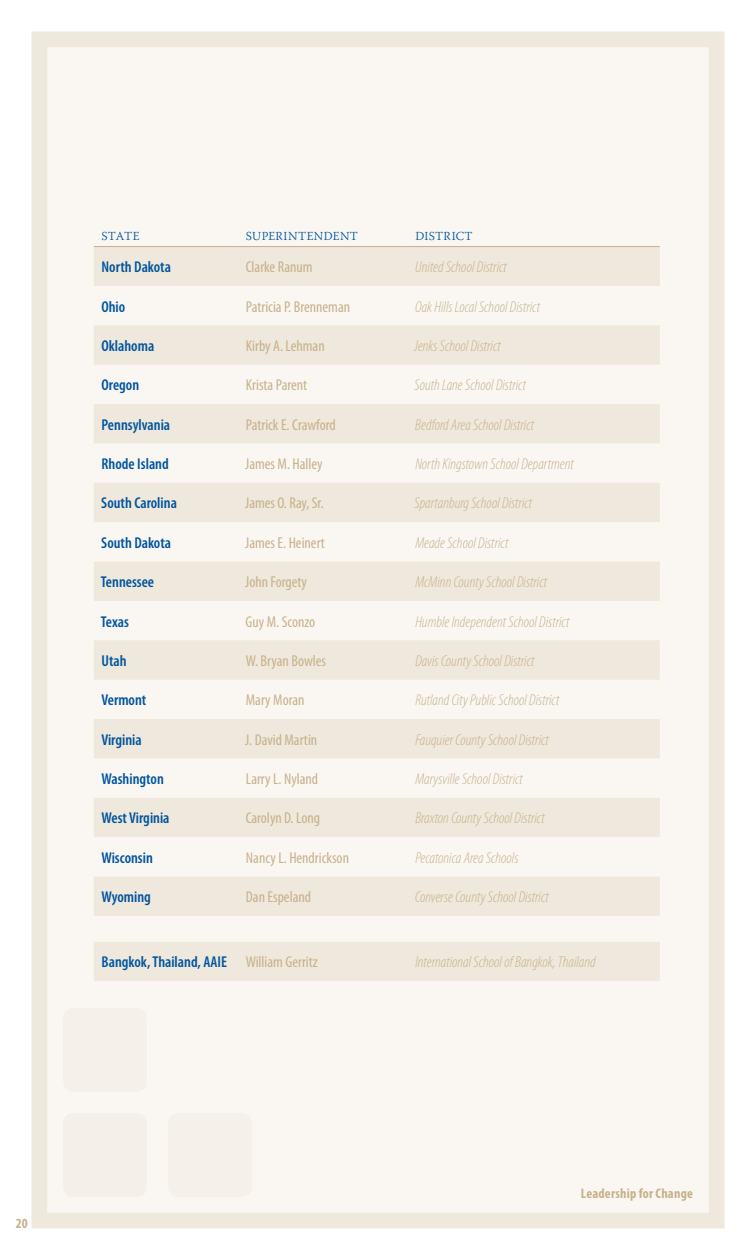
<style>
.page{position:relative;width:756px;height:1260px;background:#fff}
.page>*{position:absolute;margin:0;border:0;box-sizing:border-box;transform-origin:0 0}
.t1{font:italic 300 condensed 15.75px "Myriad Pro";color:#c8b18b}
.t2{font:condensed 15.75px "Myriad Pro";color:#c8b18b}
.t3{font:600 condensed 15.75px "Myriad Pro";color:#00549e}
.t4{font:700 condensed 14px "Myriad Pro";letter-spacing:.015em;color:#c8b18b}
.t5{font:300 12.25px "Warnock Pro";letter-spacing:.03em;color:#00549e}
.s1{font-weight:400;color:#c8b18b}
</style>
<div class="page">
<div style="left:32px;top:32px;width:692px;height:1196px;background:#faf7f3;border:16px solid #efe8dc"></div>
<div style="left:63px;top:1113px;width:84px;height:84px;background:#f4efe8;border-radius:10px"></div>
<div style="left:168px;top:1113px;width:84px;height:84px;background:#f5f1ea;border-radius:10px"></div>
<div style="left:63px;top:1008px;width:84px;height:84px;background:#f5f1ea;border-radius:10px"></div>
<svg style="left:94px;top:247px;width:566px;height:734px;fill:#efe8dc"></svg>
<hr style="left:94px;top:246px;width:144px;height:1px;background:#c8b18b">
<hr style="left:238px;top:246px;width:170px;height:1px;background:#c8b18b">
<hr style="left:408px;top:246px;width:252px;height:1px;background:#c8b18b">
<p class="t5" style="left:101px;top:228px;width:40px">STATE</p>
<p class="t5" style="left:246px;top:228px;width:114px">SUPERINTENDENT</p>
<p class="t5" style="left:415px;top:228px;width:59px">DISTRICT</p>
<p class="t3" style="left:102px;top:257px;width:71px">North Dakota</p>
<p class="t2" style="left:246px;top:257px;width:68px">Clarke Ranum</p>
<p class="t1" style="left:415px;top:258px;width:93px">United School District</p>
<p class="t3" style="left:101px;top:297px;width:25px">Ohio</p>
<p class="t2" style="left:246px;top:297px;width:106px">Patricia P. Brenneman</p>
<p class="t1" style="left:415px;top:297px;width:126px">Oak Hills Local School District</p>
<p class="t3" style="left:101px;top:336px;width:54px">Oklahoma</p>
<p class="t2" style="left:246px;top:336px;width:80px">Kirby A. Lehman</p>
<p class="t1" style="left:414px;top:336px;width:88px">Jenks School District</p>
<p class="t3" style="left:101px;top:375px;width:39px">Oregon</p>
<p class="t2" style="left:246px;top:376px;width:63px">Krista Parent</p>
<p class="t1" style="left:415px;top:376px;width:113px">South Lane School District</p>
<p class="t3" style="left:102px;top:415px;width:70px">Pennsylvania</p>
<p class="t2" style="left:246px;top:415px;width:91px">Patrick E. Crawford</p>
<p class="t1" style="left:415px;top:415px;width:120px">Bedford Area School District</p>
<p class="t3" style="left:102px;top:454px;width:69px">Rhode Island</p>
<p class="t2" style="left:245px;top:454px;width:79px">James M. Halley</p>
<p class="t1" style="left:415px;top:455px;width:160px">North Kingstown School Department</p>
<p class="t3" style="left:101px;top:493px;width:77px">South Carolina</p>
<p class="t2" style="left:245px;top:494px;width:80px">James O. Ray, Sr.</p>
<p class="t1" style="left:415px;top:494px;width:119px">Spartanburg School District</p>
<p class="t3" style="left:101px;top:533px;width:71px">South Dakota</p>
<p class="t2" style="left:245px;top:533px;width:81px">James E. Heinert</p>
<p class="t1" style="left:415px;top:533px;width:95px">Meade School District</p>
<p class="t3" style="left:101px;top:572px;width:55px">Tennessee</p>
<p class="t2" style="left:245px;top:572px;width:63px">John Forgety</p>
<p class="t1" style="left:415px;top:573px;width:133px">McMinn County School District</p>
<p class="t3" style="left:101px;top:612px;width:30px">Texas</p>
<p class="t2" style="left:246px;top:612px;width:71px">Guy M. Sconzo</p>
<p class="t1" style="left:415px;top:612px;width:156px">Humble Independent School District</p>
<p class="t3" style="left:101px;top:651px;width:27px">Utah</p>
<p class="t2" style="left:246px;top:651px;width:82px">W. Bryan Bowles</p>
<p class="t1" style="left:415px;top:651px;width:121px">Davis County School District</p>
<p class="t3" style="left:101px;top:690px;width:46px">Vermont</p>
<p class="t2" style="left:246px;top:691px;width:60px">Mary Moran</p>
<p class="t1" style="left:415px;top:691px;width:146px">Rutland City Public School District</p>
<p class="t3" style="left:101px;top:730px;width:42px">Virginia</p>
<p class="t2" style="left:245px;top:730px;width:74px">J. David Martin</p>
<p class="t1" style="left:415px;top:730px;width:135px">Fauquier County School District</p>
<p class="t3" style="left:101px;top:769px;width:64px">Washington</p>
<p class="t2" style="left:246px;top:769px;width:74px">Larry L. Nyland</p>
<p class="t1" style="left:415px;top:770px;width:109px">Marysville School District</p>
<p class="t3" style="left:101px;top:808px;width:70px">West Virginia</p>
<p class="t2" style="left:246px;top:809px;width:76px">Carolyn D. Long</p>
<p class="t1" style="left:415px;top:809px;width:131px">Braxton County School District</p>
<p class="t3" style="left:101px;top:848px;width:53px">Wisconsin</p>
<p class="t2" style="left:246px;top:848px;width:105px">Nancy L. Hendrickson</p>
<p class="t1" style="left:415px;top:848px;width:105px">Pecatonica Area Schools</p>
<p class="t3" style="left:101px;top:887px;width:51px">Wyoming</p>
<p class="t2" style="left:246px;top:887px;width:67px">Dan Espeland</p>
<p class="t1" style="left:415px;top:888px;width:135px">Converse County School District</p>
<p class="t3" style="left:102px;top:952px;width:218px">Bangkok, Thailand, AAIE <span class="s1">William Gerritz</span></p>
<p class="t1" style="left:415px;top:953px;width:182px">International School of Bangkok, Thailand</p>
<p class="t4" style="left:16px;top:1215px;width:13px">20</p>
<p class="t4" style="left:581px;top:1184px;width:114px">Leadership for Change</p>
</div>
